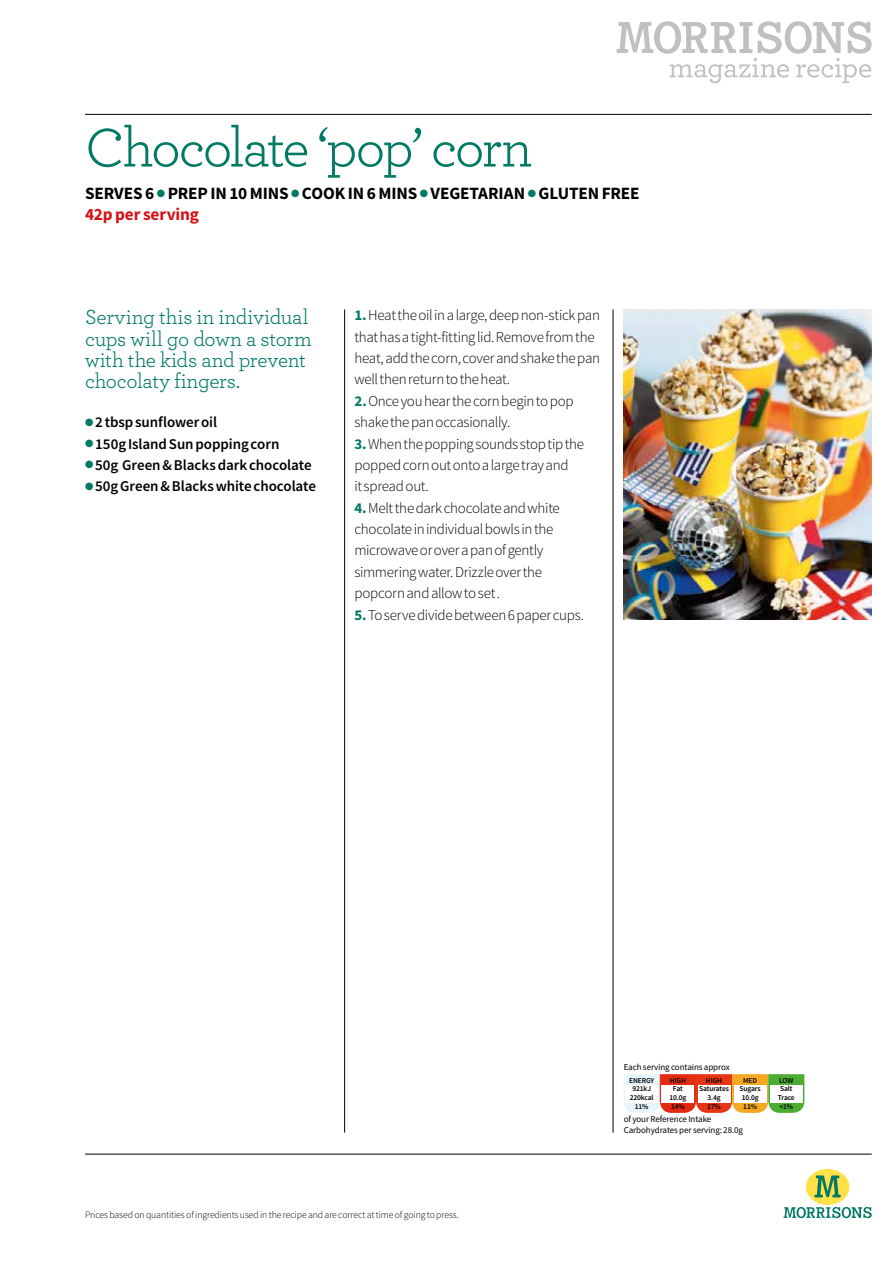
<style>
.page{position:relative;width:893px;height:1263px;background:#fff}
.page>*{position:absolute;margin:0;border:0;box-sizing:border-box;transform-origin:0 0}
.t1{font:57px "Archer";letter-spacing:-.045em;color:#007a65}
.t2{font:21.3px/21.3px "Archer";letter-spacing:-.01em;color:#007a65}
.t3{font:700 17.25px/21.3px "Source Sans Pro";letter-spacing:-.01em;color:#000}
.t4{font:300 15px/21.3px "Source Sans Pro";letter-spacing:-.02em;color:#000}
.t5{font:600 15px "Source Sans Pro";letter-spacing:-.005em;color:#000}
.t6{font:300 9.75px "Source Sans Pro";letter-spacing:-.01em;color:#000}
.t7{font:9px/10.5px "Source Sans Pro";letter-spacing:-.01em;color:#000}
.t8{font:600 7.5px/8.6px "Source Sans Pro";letter-spacing:-.02em;color:#000;text-align:center}
.s1{color:#007a65}
.s2{color:#d51317}
.s3{font-weight:700;color:#007a65}
</style>
<div class="page">
<div style="left:806px;top:1169px;width:43px;height:36px;background:#ffe147;border-radius:50%"></div>
<svg style="left:814px;top:1175px;width:27px;height:22px"></svg>
<svg style="left:783px;top:1207px;width:89px;height:11px"></svg>
<hr style="left:344px;top:309px;width:1px;height:823px;background:#000">
<hr style="left:613px;top:309px;width:1px;height:824px;background:#000">
<hr style="left:85px;top:114px;width:787px;height:1px;background:#000">
<hr style="left:85px;top:1154px;width:787px;height:1px;background:#000">
<img style="left:624px;top:309px;width:248px;height:311px">
<svg style="left:616px;top:21px;width:256px;height:62px"></svg>
<svg style="left:624px;top:1074px;width:180px;height:39px"></svg>
<div style="left:770px;top:1084px;width:33px;height:18px;background:#fff"></div>
<h1 class="t1" style="left:85px;top:108px;width:449px">Chocolate ‘pop’ corn</h1>
<p class="t3" style="left:85px;top:183px;width:556px">SERVES 6 <span class="s1">●</span> PREP IN 10 MINS <span class="s1">●</span> COOK IN 6 MINS <span class="s1">●</span> VEGETARIAN <span class="s1">●</span> GLUTEN FREE<br><span class="s2">42p per serving</span></p>
<h2 class="t2" style="left:85px;top:305px;width:228px">Serving this in individual cups will go down a storm with the kids and prevent chocolaty fingers.</h2>
<p class="t5" style="left:85px;top:413px;width:134px"><span class="s1">●</span> 2 tbsp sunflower oil</p>
<p class="t5" style="left:85px;top:434px;width:196px"><span class="s1">●</span> 150g Island Sun popping corn</p>
<p class="t5" style="left:85px;top:455px;width:228px"><span class="s1">●</span> 50g Green &amp; Blacks dark chocolate</p>
<p class="t5" style="left:85px;top:477px;width:233px"><span class="s1">●</span> 50g Green &amp; Blacks white chocolate</p>
<p class="t4" style="left:354px;top:305px;width:247px"><span class="s3">1.</span> Heat the oil in a large, deep non-stick pan that has a tight-fitting lid. Remove from the heat, add the corn, cover and shake the pan well then return to the heat.</p>
<p class="t4" style="left:354px;top:390px;width:221px"><span class="s3">2.</span> Once you hear the corn begin to pop shake the pan occasionally.</p>
<p class="t4" style="left:354px;top:433px;width:231px"><span class="s3">3.</span> When the popping sounds stop tip the popped corn out onto a large tray and<br>it spread out.</p>
<p class="t4" style="left:354px;top:497px;width:207px"><span class="s3">4.</span> Melt the dark chocolate and white chocolate in individual bowls in the microwave or over a pan of gently simmering water. Drizzle over the popcorn and allow to set .</p>
<p class="t4" style="left:354px;top:604px;width:231px"><span class="s3">5.</span> To serve divide between 6 paper cups.</p>
<p class="t6" style="left:85px;top:1209px;width:375px">Prices based on quantities of ingredients used in the recipe and are correct at time of going to press.</p>
<p class="t7" style="left:624px;top:1062px;width:108px">Each serving contains approx</p>
<p class="t8" style="left:629px;top:1076px;width:27px">ENERGY<br>921kJ<br>220kcal</p>
<p class="t8" style="left:635px;top:1102px;width:15px">11%</p>
<p class="t8" style="left:669px;top:1076px;width:18px">HIGH<br>Fat<br>10.0g</p>
<p class="t8" style="left:671px;top:1102px;width:15px">14%</p>
<p class="t8" style="left:699px;top:1076px;width:31px">HIGH<br>Saturates<br>3.4g</p>
<p class="t8" style="left:707px;top:1102px;width:15px">17%</p>
<p class="t8" style="left:740px;top:1076px;width:23px">MED<br>Sugars<br>10.0g</p>
<p class="t8" style="left:743px;top:1102px;width:15px">11%</p>
<p class="t7" style="left:624px;top:1114px;width:121px">of your Reference Intake<br>Carbohydrates per serving: 28.0g</p>
<p class="t8" style="left:778px;top:1076px;width:18px;text-align:left">LOW<br>Salt<br>Trace</p>
<p class="t8" style="left:779px;top:1102px;width:15px">&lt;1%</p>
</div>
